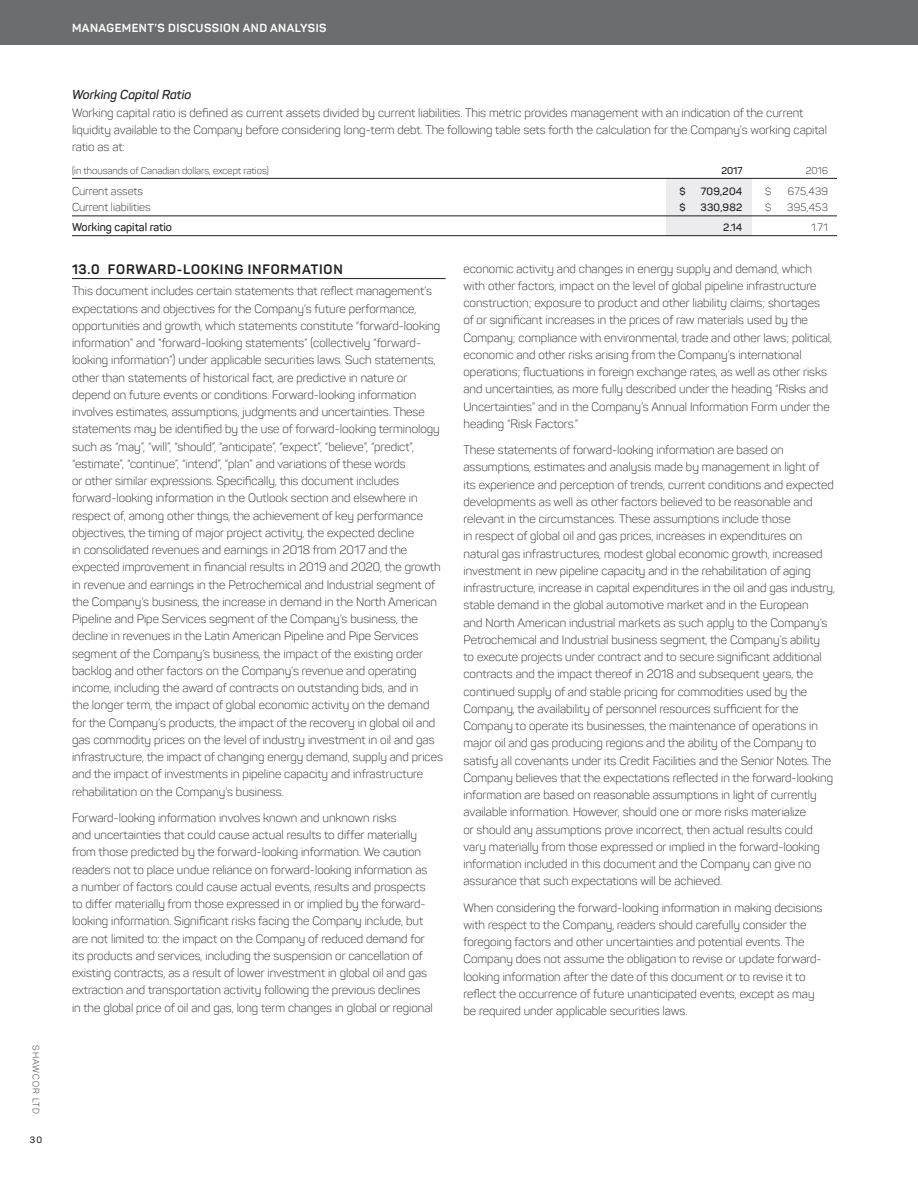
<style>
.page{position:relative;width:918px;height:1188px;background:#fff}
.page>*{position:absolute;margin:0;border:0;box-sizing:border-box;transform-origin:0 0}
.sub_1{font:700 13.5px "Panton";letter-spacing:.06em;color:#231f20}
.sub_3{font:italic 600 12.75px "Panton";color:#231f20}
.text{font:300 12px/17.2px "Panton";color:#231f20}
.t1{font:700 11.7px "Panton";letter-spacing:.04em;color:#fff}
._0_65_rule{font:600 11.25px "Panton";color:#231f20}
._0_25_rule{font:300 11.25px "Panton";color:#231f20}
.table_text{font:300 11.25px "Panton";color:#231f20}
.table_text-2{font:600 10.5px "Panton";letter-spacing:.025em;color:#231f20}
.table_text-3{font:300 10.5px "Panton";letter-spacing:.03em;color:#231f20}
._0_25_rule-2{font:600 10.5px "Panton";letter-spacing:.025em;color:#231f20}
._0_25_rule-3{font:300 10.5px "Panton";letter-spacing:.03em;color:#231f20}
._0_65_rule-2{font:600 10.5px "Panton";color:#231f20}
._0_65_rule-3{font:300 10.5px "Panton";color:#231f20}
.table_head{font:300 9.75px "Panton";color:#231f20}
.table_head-2{font:600 9.75px "Panton";color:#231f20}
.t2{font:300 9px "Panton";letter-spacing:.11em;color:#231f20}
.t3{font:600 9px "Panton";color:#231f20}
</style>
<div class="page">
<div style="left:0;top:0;width:918px;height:45px;background:#6c6d70"></div>
<div style="left:666px;top:178px;width:86px;height:58px;background:#ececee"></div>
<hr style="left:72px;top:278px;width:374px;height:1px;background:#231f20">
<hr style="left:72px;top:178px;width:765px;height:1px;background:#231f20">
<hr style="left:72px;top:216px;width:765px;height:1px;background:#231f20">
<hr style="left:72px;top:235px;width:765px;height:1px;background:#231f20">
<p class="t2" style="left:41px;top:1045px;width:72px;rotate:90deg">SHAWCOR LTD.</p>
<p class="t3" style="left:30px;top:1134px;width:14px">30</p>
<p class="t1" style="left:72px;top:20px;width:256px">MANAGEMENT’S DISCUSSION AND ANALYSIS</p>
<p class="sub_3" style="left:72px;top:87px;width:121px">Working Capital Ratio</p>
<p class="text" style="left:72px;top:104px;width:757px">Working capital ratio is defined as current assets divided by current liabilities. This metric provides management with an indication of the current liquidity available to the Company before considering long-term debt. The following table sets forth the calculation for the Company’s working capital ratio as at:</p>
<p class="table_head" style="left:72px;top:164px;width:198px">(in thousands of Canadian dollars, except ratios)</p>
<p class="table_head-2" style="left:722px;top:164px;width:23px">2017</p>
<p class="table_head" style="left:806px;top:164px;width:24px">2016</p>
<p class="table_text" style="left:72px;top:184px;width:73px">Current assets</p>
<p class="table_text-2" style="left:680px;top:184px;width:8px">$</p>
<p class="table_text-2" style="left:701px;top:184px;width:43px">709,204</p>
<p class="table_text-3" style="left:765px;top:185px;width:8px">$</p>
<p class="table_text-3" style="left:788px;top:185px;width:42px">675,439</p>
<p class="_0_25_rule" style="left:72px;top:200px;width:80px">Current liabilities</p>
<p class="_0_25_rule-2" style="left:680px;top:201px;width:8px">$</p>
<p class="_0_25_rule-2" style="left:700px;top:201px;width:44px">330,982</p>
<p class="_0_25_rule-3" style="left:765px;top:201px;width:8px">$</p>
<p class="_0_25_rule-3" style="left:787px;top:201px;width:42px">395,453</p>
<p class="_0_65_rule" style="left:72px;top:220px;width:101px">Working capital ratio</p>
<p class="_0_65_rule-2" style="left:723px;top:220px;width:21px">2.14</p>
<p class="_0_65_rule-3" style="left:811px;top:221px;width:18px">1.71</p>
<p class="sub_1" style="left:72px;top:261px;width:272px">13.0 FORWARD-LOOKING INFORMATION</p>
<p class="text" style="left:72px;top:283px;width:372px">This document includes certain statements that reflect management’s expectations and objectives for the Company’s future performance, opportunities and growth, which statements constitute “forward-looking information” and “forward-looking statements” (collectively “forward&shy;looking information”) under applicable securities laws. Such statements, other than statements of historical fact, are predictive in nature or depend on future events or conditions. Forward-looking information involves estimates, assumptions, judgments and uncertainties. These statements may be identified by the use of forward-looking terminology such as “may”, “will”, “should”, “anticipate”, “expect”, “believe”, “predict”, “estimate”, “continue”, “intend”, “plan” and variations of these words<br>or other similar expressions. Specifically, this document includes forward-looking information in the Outlook section and elsewhere in respect of, among other things, the achievement of key performance objectives, the timing of major project activity, the expected decline<br>in consolidated revenues and earnings in 2018 from 2017 and the expected improvement in financial results in 2019 and 2020, the growth in revenue and earnings in the Petrochemical and Industrial segment of the Company’s business, the increase in demand in the North American Pipeline and Pipe Services segment of the Company’s business, the decline in revenues in the Latin American Pipeline and Pipe Services segment of the Company’s business, the impact of the existing order backlog and other factors on the Company’s revenue and operating income, including the award of contracts on outstanding bids, and in<br>the longer term, the impact of global economic activity on the demand for the Company’s products, the impact of the recovery in global oil and gas commodity prices on the level of industry investment in oil and gas infrastructure, the impact of changing energy demand, supply and prices and the impact of investments in pipeline capacity and infrastructure rehabilitation on the Company’s business.</p>
<p class="text" style="left:72px;top:809px;width:362px">Forward-looking information involves known and unknown risks<br>and uncertainties that could cause actual results to differ materially from those predicted by the forward-looking information. We caution readers not to place undue reliance on forward-looking information as a number of factors could cause actual events, results and prospects to differ materially from those expressed in or implied by the forward&shy;looking information. Significant risks facing the Company include, but are not limited to: the impact on the Company of reduced demand for its products and services, including the suspension or cancellation of existing contracts, as a result of lower investment in global oil and gas extraction and transportation activity following the previous declines<br>in the global price of oil and gas, long term changes in global or regional</p>
<p class="text" style="left:464px;top:260px;width:370px">economic activity and changes in energy supply and demand, which with other factors, impact on the level of global pipeline infrastructure construction; exposure to product and other liability claims; shortages of or significant increases in the prices of raw materials used by the Company; compliance with environmental, trade and other laws; political, economic and other risks arising from the Company’s international operations; fluctuations in foreign exchange rates, as well as other risks and uncertainties, as more fully described under the heading “Risks and Uncertainties” and in the Company’s Annual Information Form under the heading “Risk Factors.”</p>
<p class="text" style="left:464px;top:441px;width:373px">These statements of forward-looking information are based on assumptions, estimates and analysis made by management in light of<br>its experience and perception of trends, current conditions and expected developments as well as other factors believed to be reasonable and relevant in the circumstances. These assumptions include those<br>in respect of global oil and gas prices, increases in expenditures on natural gas infrastructures, modest global economic growth, increased investment in new pipeline capacity and in the rehabilitation of aging infrastructure, increase in capital expenditures in the oil and gas industry, stable demand in the global automotive market and in the European<br>and North American industrial markets as such apply to the Company’s Petrochemical and Industrial business segment, the Company’s ability<br>to execute projects under contract and to secure significant additional contracts and the impact thereof in 2018 and subsequent years, the continued supply of and stable pricing for commodities used by the Company, the availability of personnel resources sufficient for the Company to operate its businesses, the maintenance of operations in major oil and gas producing regions and the ability of the Company to satisfy all covenants under its Credit Facilities and the Senior Notes. The Company believes that the expectations reflected in the forward-looking information are based on reasonable assumptions in light of currently available information. However, should one or more risks materialize<br>or should any assumptions prove incorrect, then actual results could vary materially from those expressed or implied in the forward-looking information included in this document and the Company can give no assurance that such expectations will be achieved.</p>
<p class="text" style="left:464px;top:899px;width:361px">When considering the forward-looking information in making decisions with respect to the Company, readers should carefully consider the foregoing factors and other uncertainties and potential events. The Company does not assume the obligation to revise or update forward&shy;looking information after the date of this document or to revise it to reflect the occurrence of future unanticipated events, except as may be required under applicable securities laws.</p>
</div>
